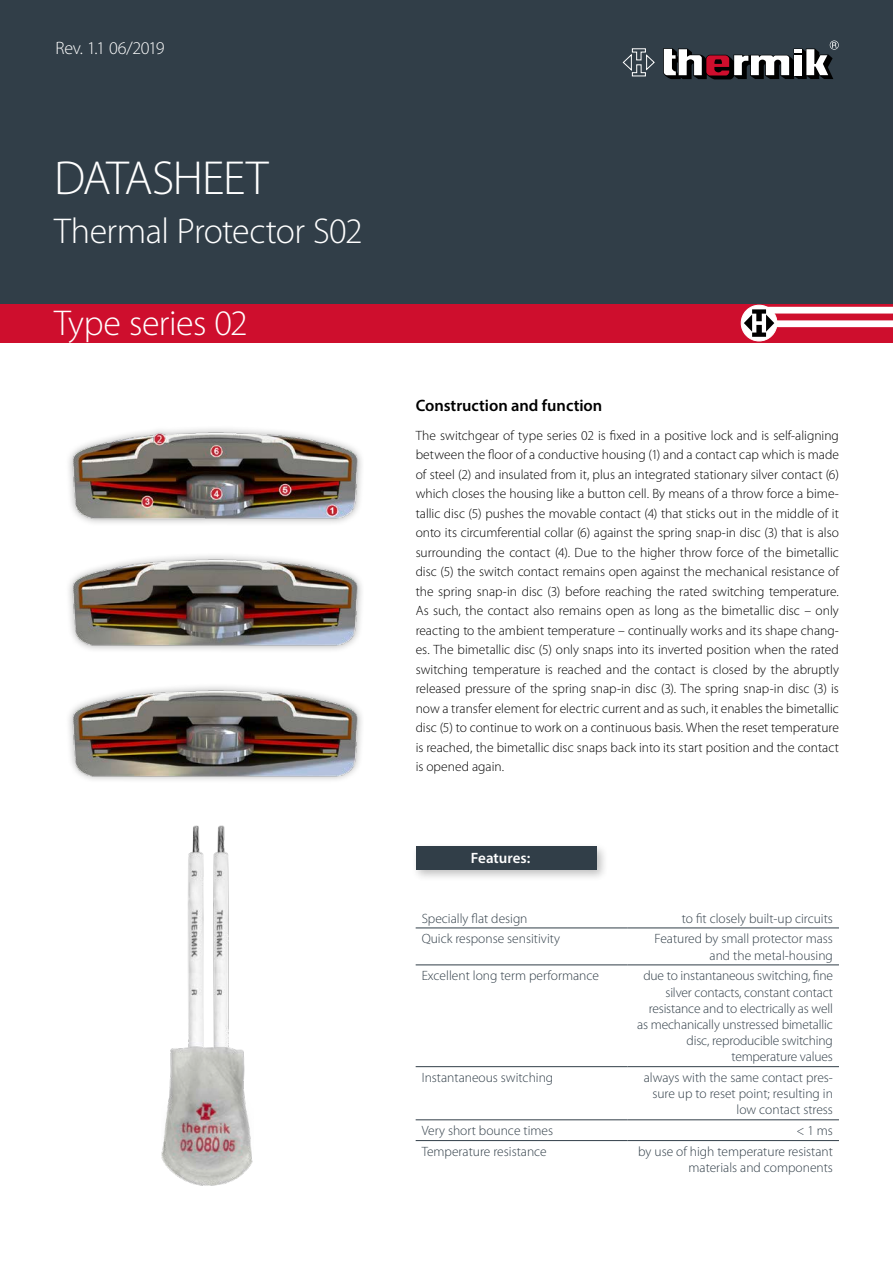
<style>
.page{position:relative;width:893px;height:1263px;background:#fff}
.page>*{position:absolute;margin:0;border:0;box-sizing:border-box;transform-origin:0 0}
.t1{font:300 48px "Myriad Pro";letter-spacing:-.03em;color:#fff}
.t2{font:300 36px "Myriad Pro";letter-spacing:-.015em;color:#fff}
.t3{font:300 18px "Myriad Pro";letter-spacing:-.02em;color:#fff}
.t4{font:600 16.5px "Myriad Pro";color:#000}
.t5{font:600 15px "Myriad Pro";color:#fff}
.t6{font:300 13.5px/19.5px "Myriad Pro";letter-spacing:.005em;color:#000;text-align:justify}
.t7{font:300 13.5px/16.2px "Myriad Pro";color:#313e48;text-align:right}
</style>
<div class="page">
<div style="left:0;top:0;width:893px;height:306px;background:#313e48"></div>
<div style="left:411px;top:842px;width:197px;height:39px;background:#000;opacity:.25"></div>
<div style="left:417px;top:847px;width:180px;height:23px;background:#313e48"></div>
<div style="left:0;top:304px;width:893px;height:38px;background:#ce0e2d"></div>
<div style="left:743px;top:320px;width:150px;height:7px;background:#fff"></div>
<div style="left:758px;top:307px;width:135px;height:7px;background:#fff"></div>
<div style="left:741px;top:305px;width:36px;height:36px;background:#fff;border-radius:50%"></div>
<div style="left:741px;top:305px;width:36px;height:36px;border:1px solid #fff;border-radius:50%"></div>
<svg style="left:744px;top:309px;width:30px;height:28px"></svg>
<svg style="left:663px;top:42px;width:174px;height:37px"></svg>
<svg style="left:622px;top:48px;width:33px;height:29px"></svg>
<img style="left:69px;top:428px;width:293px;height:95px">
<div style="left:65px;top:552px;width:300px;height:101px;background:#000;opacity:.35"></div>
<img style="left:69px;top:686px;width:293px;height:94px">
<hr style="left:416px;top:928px;width:211px;height:1px;background:#313e48">
<hr style="left:627px;top:928px;width:212px;height:1px;background:#313e48">
<hr style="left:416px;top:965px;width:211px;height:1px;background:#313e48">
<hr style="left:627px;top:965px;width:212px;height:1px;background:#313e48">
<hr style="left:416px;top:1066px;width:211px;height:1px;background:#313e48">
<hr style="left:627px;top:1066px;width:212px;height:1px;background:#313e48">
<hr style="left:416px;top:1119px;width:211px;height:1px;background:#313e48">
<hr style="left:627px;top:1119px;width:212px;height:1px;background:#313e48">
<hr style="left:416px;top:1140px;width:211px;height:1px;background:#313e48">
<hr style="left:627px;top:1140px;width:212px;height:1px;background:#313e48">
<img style="left:162px;top:825px;width:91px;height:361px">
<h3 class="t3" style="left:55px;top:38px;width:111px">Rev. 1.1 06/2019</h3>
<h1 class="t1" style="left:54px;top:152px;width:216px">DATASHEET</h1>
<h2 class="t2" style="left:54px;top:211px;width:310px">Thermal Protector S02</h2>
<h2 class="t2" style="left:54px;top:303px;width:195px">Type series 02</h2>
<p class="t4" style="left:416px;top:395px;width:188px">Construction and function</p>
<p class="t6" style="left:416px;top:426px;width:425px">The switchgear of type series 02 is fixed in a positive lock and is self-aligning between the floor of a conductive housing (1) and a contact cap which is made of steel (2) and insulated from it, plus an integrated stationary silver contact (6) which closes the housing like a button cell. By means of a throw force a bime&shy;tallic disc (5) pushes the movable contact (4) that sticks out in the middle of it onto its circumferential collar (6) against the spring snap-in disc (3) that is also surrounding the contact (4). Due to the higher throw force of the bimetallic disc (5) the switch contact remains open against the mechanical resistance of the spring snap-in disc (3) before reaching the rated switching temperature.<br>As such, the contact also remains open as long as the bimetallic disc – only reacting to the ambient temperature – continually works and its shape chang&shy;es. The bimetallic disc (5) only snaps into its inverted position when the rated switching temperature is reached and the contact is closed by the abruptly released pressure of the spring snap-in disc (3). The spring snap-in disc (3) is now a transfer element for electric current and as such, it enables the bimetallic disc (5) to continue to work on a continuous basis. When the reset temperature is reached, the bimetallic disc snaps back into its start position and the contact is opened again.</p>
<p class="t5" style="left:471px;top:848px;width:61px">Features:</p>
<p class="t7" style="left:422px;top:910px;width:107px">Specially flat design</p>
<p class="t7" style="left:682px;top:910px;width:153px">to fit closely built-up circuits</p>
<p class="t7" style="left:422px;top:931px;width:140px">Quick response sensitivity</p>
<p class="t7" style="left:655px;top:931px;width:180px">Featured by small protector mass and the metal-housing</p>
<p class="t7" style="left:422px;top:968px;width:179px">Excellent long term performance</p>
<p class="t7" style="left:637px;top:968px;width:197px">due to instantaneous switching, fine silver contacts, constant contact resistance and to electrically as well as mechanically unstressed bimetallic disc, reproducible switching temperature values</p>
<p class="t7" style="left:422px;top:1070px;width:133px">Instantaneous switching</p>
<p class="t7" style="left:644px;top:1070px;width:191px">always with the same contact pres&shy;sure up to reset point; resulting in low contact stress</p>
<p class="t7" style="left:422px;top:1123px;width:133px">Very short bounce times</p>
<p class="t7" style="left:796px;top:1123px;width:38px">&lt; 1 ms</p>
<p class="t7" style="left:422px;top:1143px;width:127px">Temperature resistance</p>
<p class="t7" style="left:638px;top:1143px;width:196px">by use of high temperature resistant materials and components</p>
</div>
